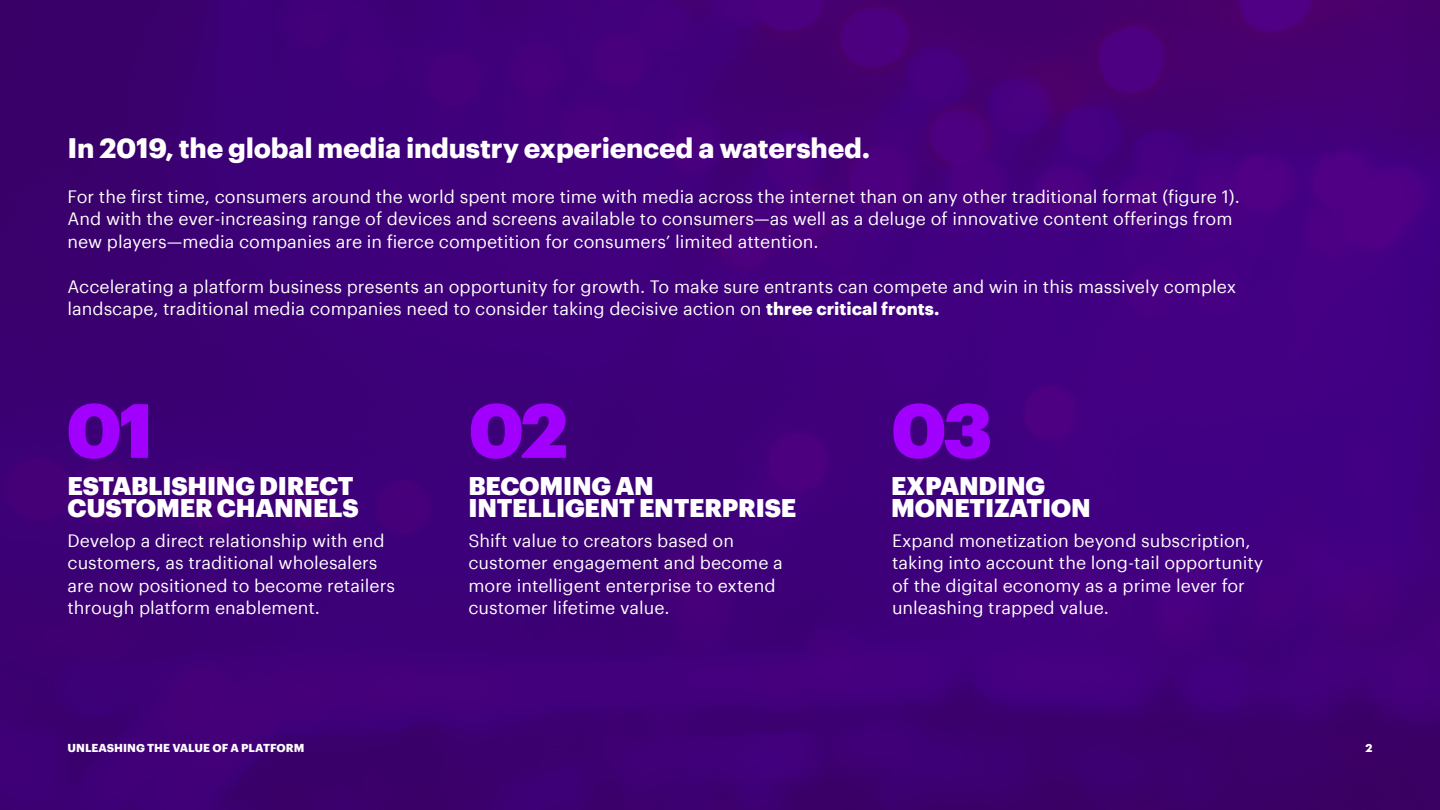
<style>
.page{position:relative;width:1440px;height:810px;background:#fff}
.page>*{position:absolute;margin:0;border:0;box-sizing:border-box;transform-origin:0 0}
.t1{font:900 75px "Graphik";color:#a100ff}
.t2{font:700 27.5px "Graphik";letter-spacing:-.01em;color:#fff}
.t3{font:900 25px/22.5px "Graphik";letter-spacing:-.01em;color:#fff}
.t4{font:17.5px/22.5px "Graphik";color:#fff}
.t5{font:700 11.25px "Graphik";color:#fff}
.s1{font-weight:700}
</style>
<div class="page">
<img style="left:0;top:0;width:1440px;height:810px">
<h2 class="t2" style="left:68px;top:126px;width:804px">In 2019, the global media industry experienced a watershed.</h2>
<p class="t4" style="left:68px;top:184px;width:1174px">For the first time, consumers around the world spent more time with media across the internet than on any other traditional format (figure 1).<br>And with the ever-increasing range of devices and screens available to consumers—as well as a deluge of innovative content offerings from new players—media companies are in fierce competition for consumers’ limited attention.</p>
<p class="t4" style="left:68px;top:274px;width:1170px">Accelerating a platform business presents an opportunity for growth. To make sure entrants can compete and win in this massively complex landscape, traditional media companies need to consider taking decisive action on <span class="s1">three critical fronts.</span></p>
<h1 class="t1" style="left:66px;top:372px;width:88px">01</h1>
<h1 class="t1" style="left:468px;top:372px;width:101px">02</h1>
<h1 class="t1" style="left:891px;top:372px;width:103px">03</h1>
<h3 class="t3" style="left:468px;top:472px;width:329px">BECOMING AN<br>INTELLIGENT ENTERPRISE</h3>
<h3 class="t3" style="left:891px;top:472px;width:201px">EXPANDING<br>MONETIZATION</h3>
<p class="t4" style="left:68px;top:528px;width:329px">Develop a direct relationship with end customers, as traditional wholesalers are now positioned to become retailers through platform enablement.</p>
<p class="t4" style="left:892px;top:528px;width:373px">Expand monetization beyond subscription, taking into account the long-tail opportunity of the digital economy as a prime lever for unleashing trapped value.</p>
<h3 class="t3" style="left:68px;top:472px;width:293px">ESTABLISHING DIRECT<br>CUSTOMER CHANNELS</h3>
<p class="t4" style="left:468px;top:528px;width:316px">Shift value to creators based on customer engagement and become a more intelligent enterprise to extend customer lifetime value.</p>
<p class="t5" style="left:68px;top:739px;width:238px">UNLEASHING THE VALUE OF A PLATFORM</p>
<p class="t5" style="left:1365px;top:739px;width:9px">2</p>
</div>
